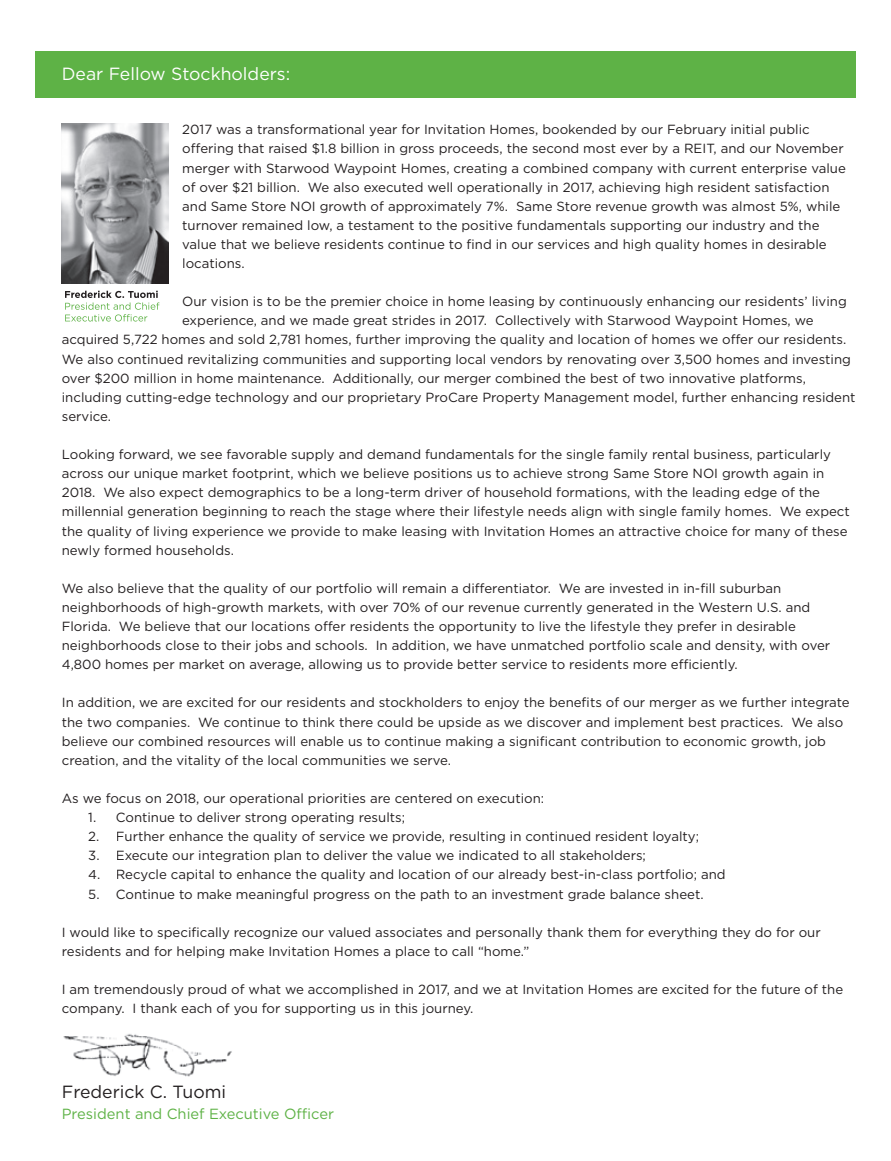
<style>
.page{position:relative;width:891px;height:1161px;background:#fff}
.page>*{position:absolute;margin:0;border:0;box-sizing:border-box;transform-origin:0 0}
.t1{font:17.7px "Gotham";color:#fff}
.t2{font:17.7px "Gotham";color:#231f20}
.t3{font:14.7px "Gotham";color:#5eb246}
.t4{font:13.2px/19px "Gotham";color:#231f20}
</style>
<div class="page">
<div style="left:35px;top:51px;width:821px;height:47px;background:#5eb246"></div>
<img style="left:63px;top:1034px;width:169px;height:43px">
<img style="left:62px;top:123px;width:107px;height:161px">
<svg style="left:65px;top:291px;width:94px;height:31px"></svg>
<h1 class="t1" style="left:62px;top:67px;width:230px">Dear Fellow Stockholders:</h1>
<p class="t4" style="left:182px;top:121px;width:665px">2017 was a transformational year for Invitation Homes, bookended by our February initial public offering that raised $1.8 billion in gross proceeds, the second most ever by a REIT, and our November merger with Starwood Waypoint Homes, creating a combined company with current enterprise value of over $21 billion. We also executed well operationally in 2017, achieving high resident satisfaction and Same Store NOI growth of approximately 7%. Same Store revenue growth was almost 5%, while turnover remained low, a testament to the positive fundamentals supporting our industry and the value that we believe residents continue to find in our services and high quality homes in desirable locations.</p>
<p class="t4" style="left:182px;top:293px;width:666px">Our vision is to be the premier choice in home leasing by continuously enhancing our residents’ living</p>
<p class="t4" style="left:182px;top:312px;width:633px">experience, and we made great strides in 2017. Collectively with Starwood Waypoint Homes, we</p>
<p class="t4" style="left:62px;top:331px;width:786px">acquired 5,722 homes and sold 2,781 homes, further improving the quality and location of homes we offer our residents.</p>
<p class="t4" style="left:62px;top:350px;width:791px">We also continued revitalizing communities and supporting local vendors by renovating over 3,500 homes and investing</p>
<p class="t4" style="left:62px;top:369px;width:746px">over $200 million in home maintenance. Additionally, our merger combined the best of two innovative platforms,</p>
<p class="t4" style="left:62px;top:388px;width:795px">including cutting-edge technology and our proprietary ProCare Property Management model, further enhancing resident</p>
<p class="t4" style="left:62px;top:407px;width:51px">service.</p>
<p class="t4" style="left:62px;top:446px;width:790px">Looking forward, we see favorable supply and demand fundamentals for the single family rental business, particularly across our unique market footprint, which we believe positions us to achieve strong Same Store NOI growth again in 2018. We also expect demographics to be a long-term driver of household formations, with the leading edge of the millennial generation beginning to reach the stage where their lifestyle needs align with single family homes. We expect the quality of living experience we provide to make leasing with Invitation Homes an attractive choice for many of these newly formed households.</p>
<p class="t4" style="left:62px;top:579px;width:770px">We also believe that the quality of our portfolio will remain a differentiator. We are invested in in-fill suburban neighborhoods of high-growth markets, with over 70% of our revenue currently generated in the Western U.S. and Florida. We believe that our locations offer residents the opportunity to live the lifestyle they prefer in desirable neighborhoods close to their jobs and schools. In addition, we have unmatched portfolio scale and density, with over 4,800 homes per market on average, allowing us to provide better service to residents more efficiently.</p>
<p class="t4" style="left:62px;top:694px;width:789px">In addition, we are excited for our residents and stockholders to enjoy the benefits of our merger as we further integrate the two companies. We continue to think there could be upside as we discover and implement best practices. We also believe our combined resources will enable us to continue making a significant contribution to economic growth, job creation, and the vitality of the local communities we serve.</p>
<p class="t4" style="left:62px;top:790px;width:484px">As we focus on 2018, our operational priorities are centered on execution:</p>
<p class="t4" style="left:88px;top:809px;width:318px">1. Continue to deliver strong operating results;</p>
<p class="t4" style="left:88px;top:828px;width:612px">2. Further enhance the quality of service we provide, resulting in continued resident loyalty;</p>
<p class="t4" style="left:88px;top:847px;width:559px">3. Execute our integration plan to deliver the value we indicated to all stakeholders;</p>
<p class="t4" style="left:88px;top:866px;width:639px">4. Recycle capital to enhance the quality and location of our already best-in-class portfolio; and</p>
<p class="t4" style="left:88px;top:885px;width:617px">5. Continue to make meaningful progress on the path to an investment grade balance sheet.</p>
<p class="t4" style="left:62px;top:923px;width:760px">I would like to specifically recognize our valued associates and personally thank them for everything they do for our residents and for helping make Invitation Homes a place to call “home.”</p>
<p class="t4" style="left:62px;top:981px;width:783px">I am tremendously proud of what we accomplished in 2017, and we at Invitation Homes are excited for the future of the company. I thank each of you for supporting us in this journey.</p>
<h1 class="t2" style="left:62px;top:1085px;width:166px">Frederick C. Tuomi</h1>
<p class="t3" style="left:62px;top:1108px;width:274px">President and Chief Executive Officer</p>
</div>
